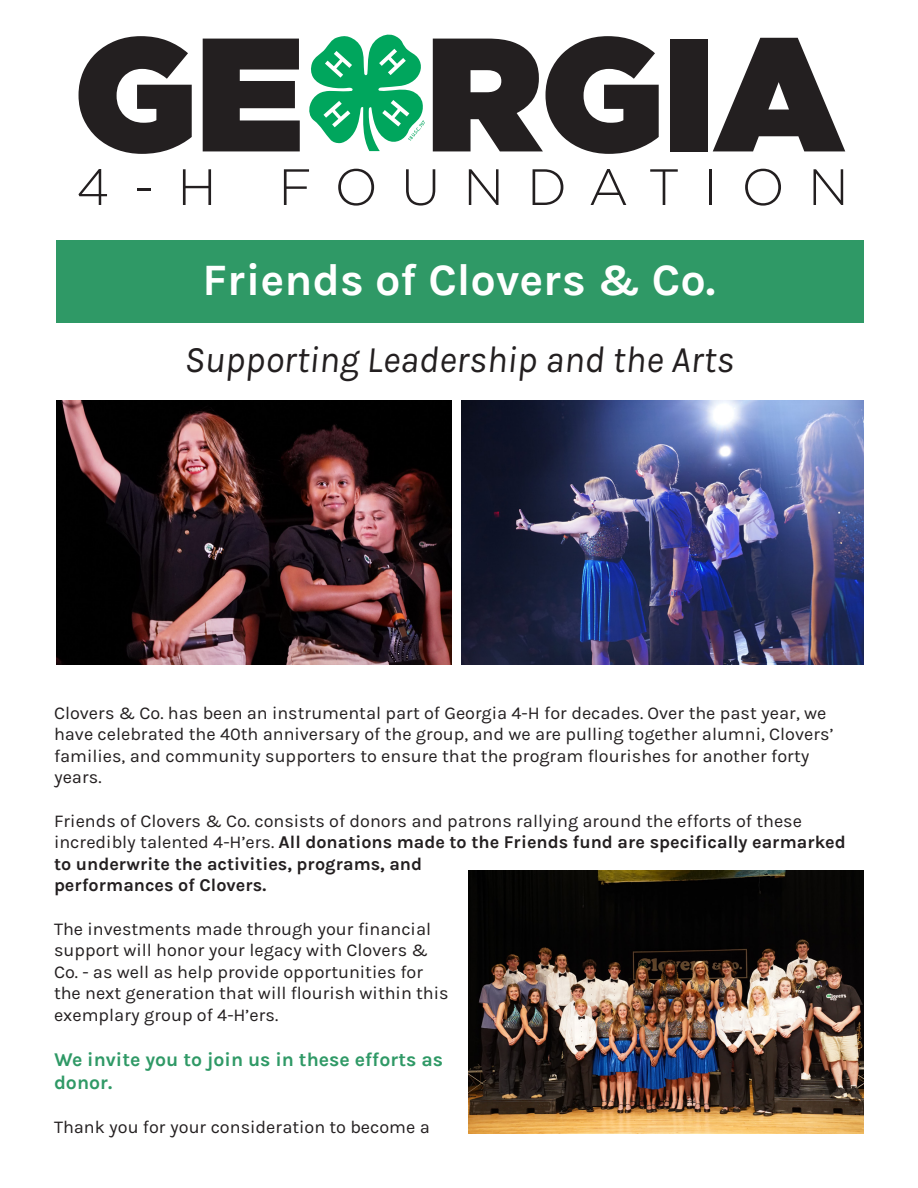
<style>
.page{position:relative;width:918px;height:1188px;background:#fff}
.page>*{position:absolute;margin:0;border:0;box-sizing:border-box;transform-origin:0 0}
.t1{font:700 45px "Karla";color:#fff}
.t2{font:italic 37.5px "Karla";color:#231f20}
.t3{font:700 19.5px/23.4px "Karla";color:#2f9966}
.t4{font:18px/21.6px "Karla";color:#231f20}
.t5{font:700 18px/21.6px "Karla";color:#231f20}
.s1{font-weight:400}
</style>
<div class="page">
<svg style="left:79px;top:36px;width:113px;height:118px"></svg>
<svg style="left:203px;top:39px;width:97px;height:112px;background:#434040"></svg>
<svg style="left:433px;top:36px;width:226px;height:118px"></svg>
<div style="left:670px;top:39px;width:38px;height:112px;background:#231f20"></div>
<svg style="left:713px;top:38px;width:132px;height:113px"></svg>
<svg style="left:78px;top:169px;width:29px;height:36px"></svg>
<hr style="left:137px;top:188px;width:14px;height:3px;background:#231f20">
<svg style="left:183px;top:169px;width:28px;height:36px"></svg>
<svg style="left:284px;top:169px;width:25px;height:36px"></svg>
<svg style="left:338px;top:169px;width:36px;height:37px"></svg>
<svg style="left:406px;top:169px;width:29px;height:37px"></svg>
<svg style="left:469px;top:169px;width:30px;height:36px"></svg>
<svg style="left:533px;top:169px;width:30px;height:36px"></svg>
<svg style="left:591px;top:169px;width:35px;height:36px"></svg>
<svg style="left:650px;top:169px;width:28px;height:36px"></svg>
<hr style="left:710px;top:169px;width:2px;height:36px;background:#231f20">
<svg style="left:745px;top:169px;width:36px;height:37px"></svg>
<svg style="left:814px;top:169px;width:29px;height:36px"></svg>
<svg style="left:309px;top:35px;width:116px;height:116px"></svg>
<div style="left:56px;top:240px;width:808px;height:83px;background:#2f9966"></div>
<img style="left:56px;top:401px;width:396px;height:263px">
<img style="left:462px;top:401px;width:402px;height:263px">
<img style="left:469px;top:870px;width:395px;height:264px">
<p class="t1" style="left:202px;top:253px;width:515px">Friends of Clovers &amp; Co.</p>
<p class="t2" style="left:184px;top:339px;width:551px">Supporting Leadership and the Arts</p>
<p class="t4" style="left:54px;top:702px;width:781px">Clovers &amp; Co. has been an instrumental part of Georgia 4-H for decades. Over the past year, we have celebrated the 40th anniversary of the group, and we are pulling together alumni, Clovers’ families, and community supporters to ensure that the program flourishes for another forty years.</p>
<p class="t5" style="left:54px;top:810px;width:793px"><span class="s1">Friends of Clovers &amp; Co. consists of donors and patrons rallying around the efforts of these incredibly talented 4-H’ers.</span> All donations made to the Friends fund are specifically earmarked to underwrite the activities, programs, and<br>performances of Clovers.</p>
<p class="t4" style="left:54px;top:918px;width:396px">The investments made through your financial support will honor your legacy with Clovers &amp; Co. - as well as help provide opportunities for the next generation that will flourish within this exemplary group of 4-H’ers.</p>
<p class="t3" style="left:54px;top:1048px;width:391px">We invite you to join us in these efforts as donor.</p>
<p class="t4" style="left:54px;top:1116px;width:377px">Thank you for your consideration to become a</p>
</div>
